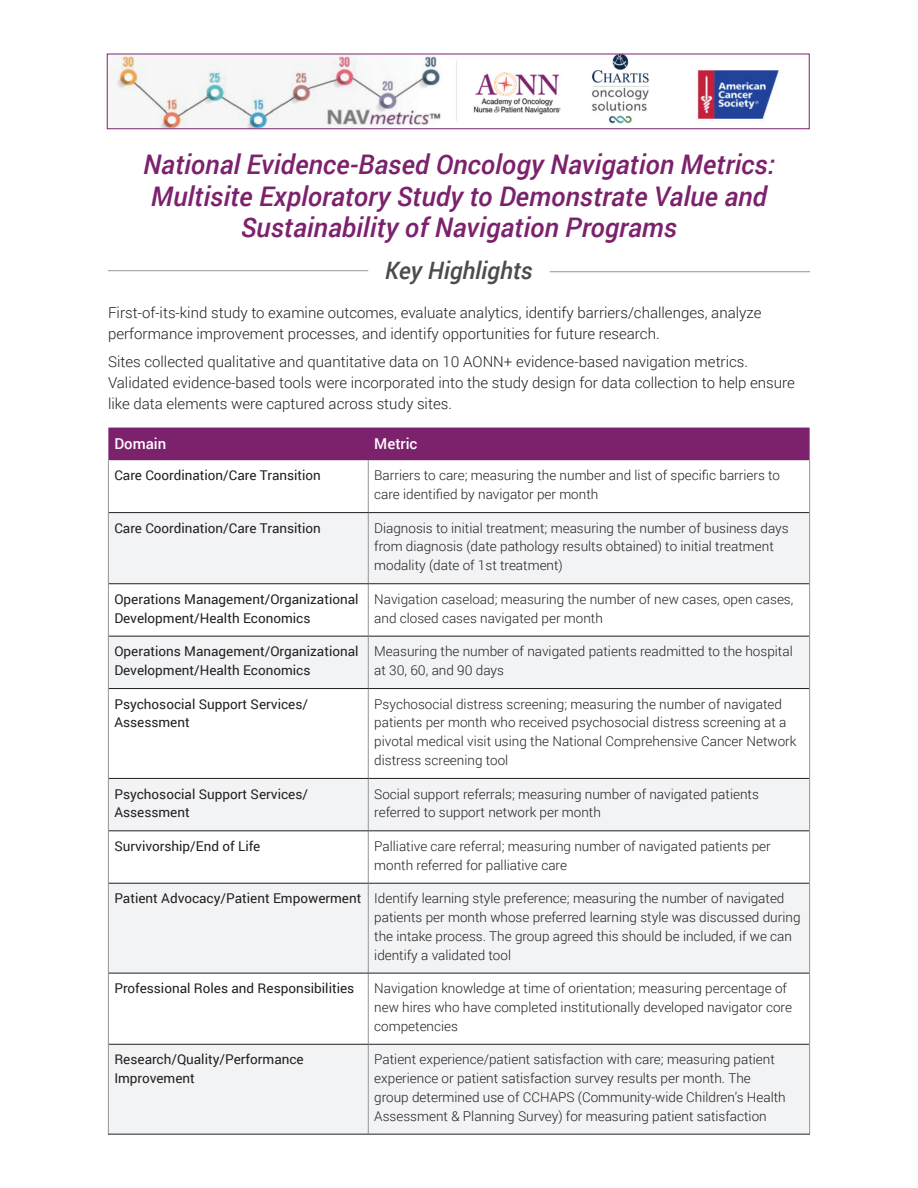
<style>
.page{position:relative;width:918px;height:1188px;background:#fff}
.page>*{position:absolute;margin:0;border:0;box-sizing:border-box;transform-origin:0 0}
.t1{font:italic 500 27px/31.5px "Roboto";color:#7c226d;text-align:center}
.t2{font:italic 500 24px "Roboto";color:#4b4c4d}
.t3{font:300 15px/21px "Roboto";color:#231f20}
.t4{font:500 15px "Roboto";color:#fff}
.t5{font:300 13.5px/18.8px "Roboto";color:#231f20}
.t6{font:13.5px/18.8px "Roboto";color:#231f20}
.s1{font-weight:400}
</style>
<div class="page">
<div style="left:108px;top:428px;width:702px;height:32px;background:#7c226d"></div>
<svg style="left:109px;top:513px;width:700px;height:621px;fill:#f2f3f4"></svg>
<hr style="left:108px;top:460px;width:1px;height:53px;background:#939598">
<hr style="left:368px;top:460px;width:1px;height:52px;background:#939598">
<hr style="left:809px;top:460px;width:1px;height:53px;background:#939598">
<hr style="left:108px;top:513px;width:1px;height:71px;background:#939598">
<hr style="left:368px;top:513px;width:1px;height:70px;background:#939598">
<hr style="left:809px;top:513px;width:1px;height:71px;background:#939598">
<hr style="left:108px;top:584px;width:1px;height:52px;background:#939598">
<hr style="left:368px;top:584px;width:1px;height:52px;background:#939598">
<hr style="left:809px;top:584px;width:1px;height:52px;background:#939598">
<hr style="left:108px;top:689px;width:1px;height:89px;background:#939598">
<hr style="left:368px;top:689px;width:1px;height:89px;background:#939598">
<hr style="left:809px;top:689px;width:1px;height:89px;background:#939598">
<hr style="left:108px;top:831px;width:1px;height:52px;background:#939598">
<hr style="left:368px;top:831px;width:1px;height:52px;background:#939598">
<hr style="left:809px;top:831px;width:1px;height:52px;background:#939598">
<hr style="left:108px;top:973px;width:1px;height:71px;background:#939598">
<hr style="left:368px;top:973px;width:1px;height:71px;background:#939598">
<hr style="left:809px;top:973px;width:1px;height:71px;background:#939598">
<hr style="left:109px;top:512px;width:259px;height:1px;background:#231f20">
<hr style="left:368px;top:512px;width:441px;height:1px;background:#231f20">
<hr style="left:109px;top:583px;width:259px;height:1px;background:#231f20">
<hr style="left:368px;top:583px;width:441px;height:1px;background:#231f20">
<hr style="left:108px;top:636px;width:1px;height:53px;background:#939598">
<hr style="left:109px;top:636px;width:259px;height:1px;background:#231f20">
<hr style="left:368px;top:636px;width:441px;height:1px;background:#231f20">
<hr style="left:368px;top:637px;width:1px;height:51px;background:#939598">
<hr style="left:809px;top:636px;width:1px;height:53px;background:#939598">
<hr style="left:109px;top:688px;width:259px;height:1px;background:#231f20">
<hr style="left:368px;top:688px;width:441px;height:1px;background:#231f20">
<hr style="left:108px;top:778px;width:1px;height:53px;background:#939598">
<hr style="left:109px;top:778px;width:259px;height:1px;background:#231f20">
<hr style="left:368px;top:778px;width:441px;height:1px;background:#231f20">
<hr style="left:368px;top:779px;width:1px;height:51px;background:#939598">
<hr style="left:809px;top:778px;width:1px;height:53px;background:#939598">
<hr style="left:109px;top:830px;width:259px;height:1px;background:#231f20">
<hr style="left:368px;top:830px;width:441px;height:1px;background:#231f20">
<hr style="left:108px;top:883px;width:1px;height:90px;background:#939598">
<hr style="left:109px;top:883px;width:259px;height:1px;background:#231f20">
<hr style="left:368px;top:883px;width:441px;height:1px;background:#231f20">
<hr style="left:368px;top:884px;width:1px;height:89px;background:#939598">
<hr style="left:809px;top:883px;width:1px;height:90px;background:#939598">
<hr style="left:109px;top:973px;width:259px;height:1px;background:#231f20">
<hr style="left:368px;top:973px;width:441px;height:1px;background:#231f20">
<hr style="left:108px;top:1044px;width:1px;height:90px;background:#939598">
<hr style="left:109px;top:1044px;width:259px;height:1px;background:#231f20">
<hr style="left:368px;top:1044px;width:441px;height:1px;background:#231f20">
<hr style="left:368px;top:1045px;width:1px;height:89px;background:#939598">
<hr style="left:809px;top:1044px;width:1px;height:90px;background:#939598">
<hr style="left:108px;top:1134px;width:260px;height:1px;background:#231f20">
<hr style="left:368px;top:1134px;width:442px;height:1px;background:#231f20">
<hr style="left:550px;top:271px;width:260px;height:1px;background:#939598">
<hr style="left:108px;top:270px;width:260px;height:1px;background:#939598">
<img style="left:109px;top:56px;width:670px;height:71px">
<div style="left:107px;top:54px;width:703px;height:75px;border:1px solid #7c226d"></div>
<h1 class="t1" style="left:143px;top:148px;width:633px">National Evidence-Based Oncology Navigation Metrics:<br>Multisite Exploratory Study to Demonstrate Value and<br>Sustainability of Navigation Programs</h1>
<h2 class="t2" style="left:385px;top:254px;width:149px">Key Highlights</h2>
<p class="t3" style="left:108px;top:302px;width:655px">First-of-its-kind study to examine outcomes, evaluate analytics, identify barriers/challenges, analyze performance improvement processes, and identify opportunities for future research.</p>
<p class="t3" style="left:108px;top:351px;width:688px">Sites collected qualitative and quantitative data on 10 AONN+ evidence-based navigation metrics.<br>Validated evidence-based tools were incorporated into the study design for data collection to help ensure like data elements were captured across study sites.</p>
<p class="t4" style="left:114px;top:433px;width:53px">Domain</p>
<p class="t4" style="left:374px;top:433px;width:45px">Metric</p>
<p class="t6" style="left:114px;top:466px;width:208px">Care Coordination/Care Transition</p>
<p class="t5" style="left:374px;top:466px;width:407px">Barriers to care; measuring the number and list of specific barriers to care identified by navigator per month</p>
<p class="t6" style="left:114px;top:518px;width:208px">Care Coordination/Care Transition</p>
<p class="t5" style="left:374px;top:518px;width:416px">Diagnosis to initial treatment; measuring the number of business days from diagnosis (date pathology results obtained) to initial treatment modality (date of 1st treatment)</p>
<p class="t6" style="left:114px;top:589px;width:246px">Operations Management/Organizational<br>Development/Health Economics</p>
<p class="t5" style="left:374px;top:589px;width:421px">Navigation caseload; measuring the number of new cases, open cases, and closed cases navigated per month</p>
<p class="t6" style="left:114px;top:642px;width:246px">Operations Management/Organizational<br>Development/Health Economics</p>
<p class="t5" style="left:374px;top:642px;width:420px">Measuring the number of navigated patients readmitted to the hospital at 30, 60, and 90 days</p>
<p class="t6" style="left:114px;top:694px;width:195px">Psychosocial Support Services/<br>Assessment</p>
<p class="t5" style="left:374px;top:694px;width:424px">Psychosocial distress screening; measuring the number of navigated patients per month who received psychosocial distress screening at a pivotal medical visit using the National Comprehensive Cancer Network distress screening tool</p>
<p class="t6" style="left:114px;top:784px;width:195px">Psychosocial Support Services/<br>Assessment</p>
<p class="t5" style="left:374px;top:784px;width:386px">Social support referrals; measuring number of navigated patients referred to support network per month</p>
<p class="t6" style="left:114px;top:836px;width:148px">Survivorship/End of Life</p>
<p class="t5" style="left:374px;top:836px;width:398px">Palliative care referral; measuring number of navigated patients per month referred for palliative care</p>
<p class="t5" style="left:374px;top:889px;width:428px;text-indent:-260px"><span class="s1">Patient Advocacy/Patient Empowerment</span> Identify learning style preference; measuring the number of navigated patients per month whose preferred learning style was discussed during the intake process. The group agreed this should be included, if we can identify a validated tool</p>
<p class="t6" style="left:114px;top:979px;width:241px">Professional Roles and Responsibilities</p>
<p class="t5" style="left:374px;top:979px;width:419px">Navigation knowledge at time of orientation; measuring percentage of new hires who have completed institutionally developed navigator core competencies</p>
<p class="t6" style="left:114px;top:1050px;width:191px">Research/Quality/Performance<br>Improvement</p>
<p class="t5" style="left:374px;top:1050px;width:413px">Patient experience/patient satisfaction with care; measuring patient experience or patient satisfaction survey results per month. The group determined use of CCHAPS (Community-wide Children’s Health Assessment &amp; Planning Survey) for measuring patient satisfaction</p>
</div>
